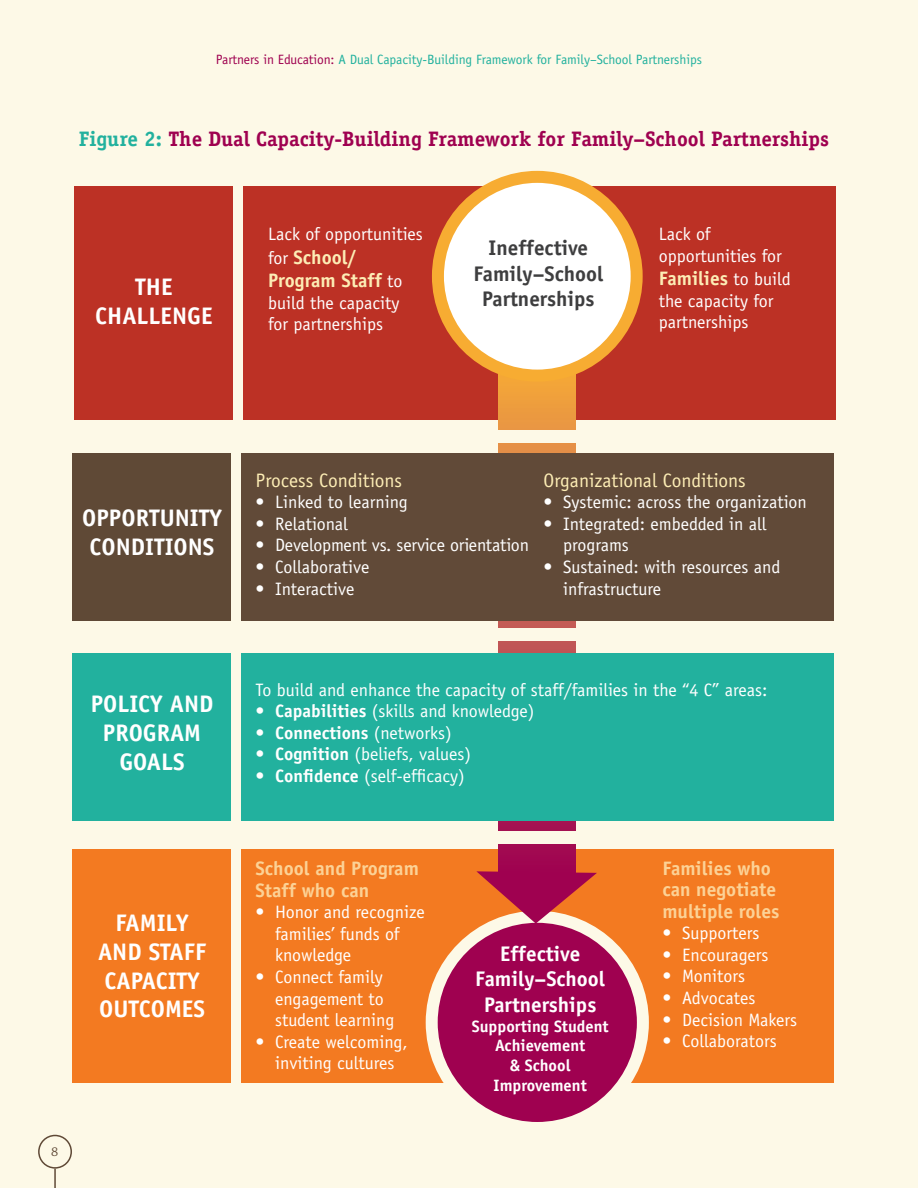
<style>
.page{position:relative;width:918px;height:1188px;background:#fdf9e7}
.page>*{position:absolute;margin:0;border:0;box-sizing:border-box;transform-origin:0 0}
.t1{font:700 24px/28.8px "Officina Sans";color:#fff;text-align:center}
.t2{font:700 21.15px/25.5px "Officina Sans";color:#3e3e3f;text-align:center}
.t3{font:700 21.15px/25.5px "Officina Sans";color:#fff;text-align:center}
.Fig_Name{font:700 21px "Officina Serif";color:#9f0150}
.t4{font:700 19.5px/21.3px "Officina Sans";color:#fcd296}
.t5{font:19.5px "Officina Sans";color:#fdedb5}
.t6{font:700 19.5px/23.4px "Officina Sans";color:#fdedb5}
.t7{font:18px/21.6px "Officina Sans";color:#fff}
.t8{font:700 16.5px/19.8px "Officina Sans";color:#fff;text-align:center}
.t9{font:13.5px "Officina Sans";letter-spacing:-.005em;color:#22b19e}
.t10{font:13.5px "Chaparral Pro";color:#5f4936}
.s1{color:#9f0150}
.s2{color:#22b19e}
.s3{font-weight:400;font-size:18px;color:#fff}
.s4{font-weight:700}
</style>
<div class="page">
<div style="left:38px;top:1135px;width:34px;height:34px;border:2px solid #5f4936;border-radius:50%"></div>
<svg style="left:54px;top:1169px;width:2px;height:19px"></svg>
<div style="left:74px;top:186px;width:158px;height:234px;background:#bc3125"></div>
<div style="left:72px;top:849px;width:158px;height:234px;background:#f37a21"></div>
<div style="left:243px;top:186px;width:592px;height:234px;background:#bc3125"></div>
<div style="left:241px;top:849px;width:592px;height:234px;background:#f37a21"></div>
<div style="left:432px;top:917px;width:211px;height:211px;background:#9f0150;border-radius:50%"></div>
<div style="left:426px;top:911px;width:223px;height:223px;border:12px solid #fdf9e7;border-radius:50%"></div>
<svg style="left:498px;top:368px;width:77px;height:503px"></svg>
<div style="left:72px;top:453px;width:158px;height:167px;background:#5f4936"></div>
<div style="left:72px;top:653px;width:158px;height:168px;background:#22b19e"></div>
<div style="left:241px;top:453px;width:592px;height:167px;background:#614a38"></div>
<div style="left:241px;top:653px;width:592px;height:168px;background:#22b19e"></div>
<svg style="left:476px;top:871px;width:121px;height:53px"></svg>
<div style="left:497px;top:430px;width:86px;height:13px;background:#fdf9e7"></div>
<div style="left:490px;top:628px;width:93px;height:13px;background:#fdf9e7"></div>
<div style="left:490px;top:831px;width:93px;height:12px;background:#fdf9e7"></div>
<div style="left:438px;top:177px;width:199px;height:199px;background:#fff;border-radius:50%"></div>
<div style="left:432px;top:171px;width:211px;height:211px;border:12px solid #f7ac32;border-radius:50%"></div>
<p class="t9" style="left:216px;top:52px;width:488px"><span class="s1">Partners in Education:</span> A Dual Capacity-Building Framework for Family–School Partnerships</p>
<p class="Fig_Name" style="left:79px;top:126px;width:752px"><span class="s2">Figure 2:</span> The Dual Capacity-Building Framework for Family–School Partnerships</p>
<p class="t1" style="left:95px;top:272px;width:119px">THE<br>CHALLENGE</p>
<p class="t7" style="left:268px;top:223px;width:156px">Lack of opportunities</p>
<p class="t6" style="left:268px;top:245px;width:136px"><span class="s3">for</span> School/<br>Program Staff <span class="s3">to</span></p>
<p class="t7" style="left:268px;top:292px;width:133px">build the capacity for partnerships</p>
<p class="t2" style="left:473px;top:235px;width:131px">Ineffective<br>Family–School<br>Partnerships</p>
<p class="t7" style="left:659px;top:223px;width:125px">Lack of opportunities for</p>
<p class="t6" style="left:659px;top:267px;width:134px">Families <span class="s3">to build</span></p>
<p class="t7" style="left:659px;top:290px;width:116px">the capacity for partnerships</p>
<p class="t1" style="left:82px;top:503px;width:141px">OPPORTUNITY<br>CONDITIONS</p>
<p class="t5" style="left:256px;top:469px;width:148px">Process Conditions</p>
<p class="t7" style="left:256px;top:491px;width:154px">• Linked to learning</p>
<p class="t7" style="left:256px;top:513px;width:94px">• Relational</p>
<p class="t7" style="left:256px;top:535px;width:275px">• Development vs. service orientation</p>
<p class="t7" style="left:256px;top:556px;width:115px">• Collaborative</p>
<p class="t7" style="left:256px;top:578px;width:101px">• Interactive</p>
<p class="t5" style="left:544px;top:469px;width:204px">Organizational Conditions</p>
<p class="t7" style="left:544px;top:491px;width:265px">• Systemic: across the organization</p>
<p class="t7" style="left:563px;top:513px;width:205px;text-indent:-20px">• Integrated: embedded in all programs</p>
<p class="t7" style="left:563px;top:556px;width:219px;text-indent:-20px">• Sustained: with resources and infrastructure</p>
<p class="t1" style="left:91px;top:689px;width:124px">POLICY AND<br>PROGRAM<br>GOALS</p>
<p class="t1" style="left:98px;top:908px;width:110px">FAMILY<br>AND STAFF<br>CAPACITY<br>OUTCOMES</p>
<p class="t10" style="left:51px;top:1144px;width:9px">8</p>
<p class="t7" style="left:256px;top:679px;width:513px">To build and enhance the capacity of staff/families in the “4 C” areas:</p>
<p class="t7" style="left:256px;top:700px;width:280px">• <span class="s4">Capabilities</span> (skills and knowledge)</p>
<p class="t7" style="left:256px;top:722px;width:198px">• <span class="s4">Connections</span> (networks)</p>
<p class="t7" style="left:256px;top:744px;width:217px">• <span class="s4">Cognition</span> (beliefs, values)</p>
<p class="t7" style="left:256px;top:765px;width:211px">• <span class="s4">Confidence</span> (self-efficacy)</p>
<p class="t4" style="left:256px;top:857px;width:165px">School and Program<br>Staff who can</p>
<p class="t7" style="left:275px;top:901px;width:151px;text-indent:-20px">• Honor and recognize families’ funds of knowledge</p>
<p class="t7" style="left:275px;top:966px;width:121px;text-indent:-20px">• Connect family engagement to student learning</p>
<p class="t7" style="left:256px;top:1031px;width:154px;text-align:center">• Create welcoming, inviting cultures</p>
<p class="t3" style="left:475px;top:941px;width:131px">Effective<br>Family–School<br>Partnerships</p>
<p class="t8" style="left:472px;top:1016px;width:138px">Supporting Student<br>Achievement<br>&amp; School<br>Improvement</p>
<p class="t4" style="left:662px;top:858px;width:119px">Families who can negotiate multiple roles</p>
<p class="t7" style="left:662px;top:922px;width:99px">• Supporters</p>
<p class="t7" style="left:662px;top:944px;width:108px">• Encouragers</p>
<p class="t7" style="left:662px;top:966px;width:84px">• Monitors</p>
<p class="t7" style="left:662px;top:987px;width:95px">• Advocates</p>
<p class="t7" style="left:662px;top:1009px;width:136px">• Decision Makers</p>
<p class="t7" style="left:662px;top:1030px;width:116px">• Collaborators</p>
</div>
